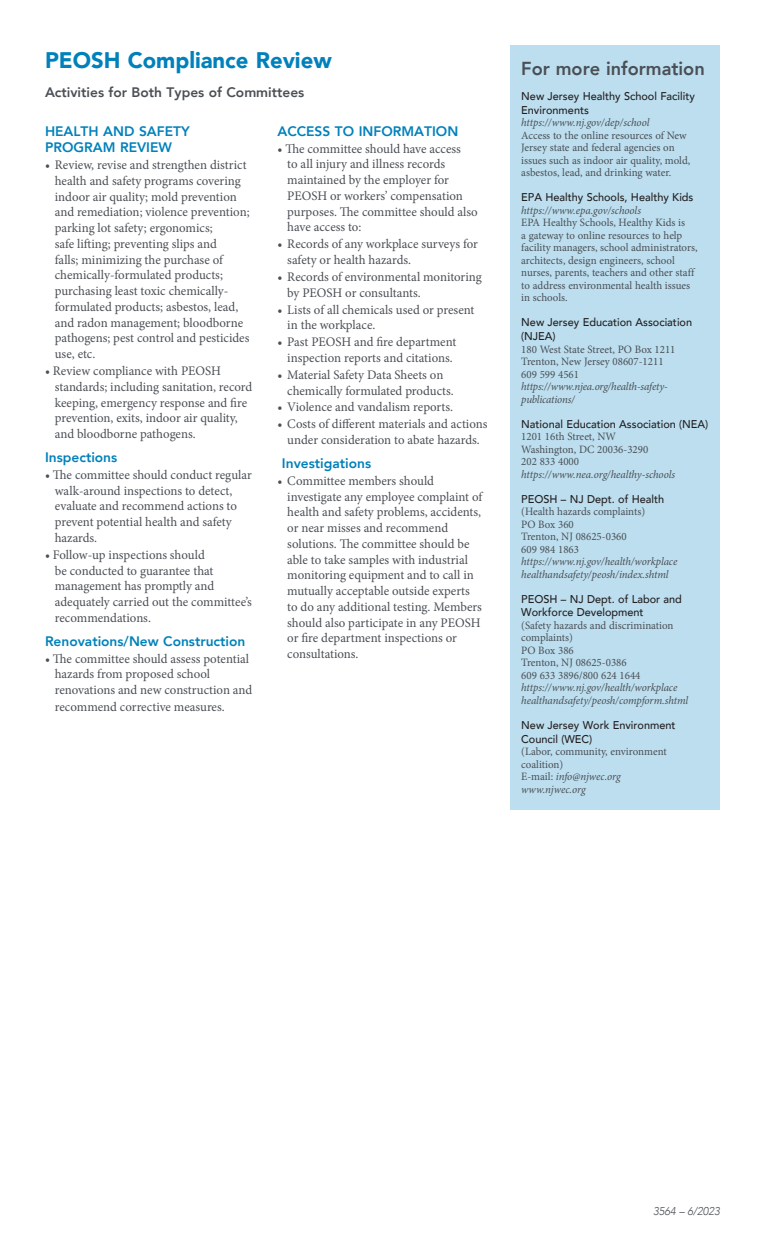
<style>
.page{position:relative;width:765px;height:1260px;background:#fff}
.page>*{position:absolute;margin:0;border:0;box-sizing:border-box;transform-origin:0 0}
.MAJOR_Subhead{font:900 22.5px "Avenir";color:#0081bb}
.internet_resouce_sub{font:800 18.75px "Avenir";color:#4a4f55}
.Sub_heads{font:800 13.75px/16.5px "Avenir";color:#0081bb}
.Sub_heads-2{font:800 13.75px "Avenir";color:#4a4f55}
._1st_bullet{font:13.12px/15.8px "Minion Pro";color:#4a4f55}
.internet_resource_te{font:11.25px/12.5px "Minion Pro";color:#4a4f55}
.URLs{font:italic 11.25px/12.5px "Minion Pro";letter-spacing:-.005em;color:#4a4f55}
.internet_resouce_sub-2{font:500 11.25px/13.8px "Avenir";color:#231f20}
.internet_resource_te-2{font:italic 11.25px "Minion Pro";letter-spacing:-.01em;color:#4a4f55}
.internet_resouce_sub-3{font:italic 300 11.25px "Avenir";color:#4a4f55}
.s1{font-style:normal}
</style>
<div class="page">
<div style="left:510px;top:45px;width:210px;height:764px;background:#bcdeee"></div>
<p class="MAJOR_Subhead" style="left:45px;top:40px;width:288px">PEOSH Compliance Review</p>
<p class="Sub_heads-2" style="left:45px;top:82px;width:261px">Activities for Both Types of Committees</p>
<p class="Sub_heads" style="left:45px;top:123px;width:146px">HEALTH AND SAFETY<br>PROGRAM REVIEW</p>
<p class="_1st_bullet" style="left:55px;top:157px;width:196px;text-indent:-10px">• Review, revise and strengthen district health and safety programs covering indoor air quality; mold prevention and remediation; violence prevention; parking lot safety; ergonomics;<br>safe lifting; preventing slips and<br>falls; minimizing the purchase of chemically-formulated products; purchasing least toxic chemically&shy;formulated products; asbestos, lead, and radon management; bloodborne pathogens; pest control and pesticides use, etc.</p>
<p class="_1st_bullet" style="left:55px;top:363px;width:199px;text-indent:-10px">• Review compliance with PEOSH standards; including sanitation, record keeping, emergency response and fire prevention, exits, indoor air quality, and bloodborne pathogens.</p>
<p class="Sub_heads" style="left:45px;top:449px;width:74px">Inspections</p>
<p class="_1st_bullet" style="left:55px;top:467px;width:198px;text-indent:-10px">• The committee should conduct regular walk-around inspections to detect, evaluate and recommend actions to prevent potential health and safety hazards.</p>
<p class="_1st_bullet" style="left:55px;top:547px;width:198px;text-indent:-10px">• Follow-up inspections should<br>be conducted to guarantee that management has promptly and adequately carried out the committee’s recommendations.</p>
<p class="Sub_heads" style="left:45px;top:633px;width:202px">Renovations/New Construction</p>
<p class="_1st_bullet" style="left:55px;top:651px;width:199px;text-indent:-10px">• The committee should assess potential hazards from proposed school renovations and new construction and recommend corrective measures.</p>
<p class="Sub_heads" style="left:278px;top:123px;width:182px">ACCESS TO INFORMATION</p>
<p class="_1st_bullet" style="left:287px;top:141px;width:192px;text-indent:-10px">• The committee should have access<br>to all injury and illness records maintained by the employer for<br>PEOSH or workers’ compensation purposes. The committee should also have access to:</p>
<p class="_1st_bullet" style="left:287px;top:236px;width:192px;text-indent:-10px">• Records of any workplace surveys for safety or health hazards.</p>
<p class="_1st_bullet" style="left:287px;top:269px;width:196px;text-indent:-10px">• Records of environmental monitoring by PEOSH or consultants.</p>
<p class="_1st_bullet" style="left:287px;top:302px;width:189px;text-indent:-10px">• Lists of all chemicals used or present in the workplace.</p>
<p class="_1st_bullet" style="left:278px;top:334px;width:180px;text-align:center">• Past PEOSH and fire department inspection reports and citations.</p>
<p class="_1st_bullet" style="left:287px;top:367px;width:168px;text-indent:-10px">• Material Safety Data Sheets on chemically formulated products.</p>
<p class="_1st_bullet" style="left:278px;top:399px;width:177px">• Violence and vandalism reports.</p>
<p class="_1st_bullet" style="left:278px;top:416px;width:212px;text-align:center">• Costs of different materials and actions under consideration to abate hazards.</p>
<p class="Sub_heads" style="left:282px;top:455px;width:91px">Investigations</p>
<p class="_1st_bullet" style="left:287px;top:473px;width:196px;text-indent:-10px">• Committee members should investigate any employee complaint of health and safety problems, accidents, or near misses and recommend solutions. The committee should be able to take samples with industrial monitoring equipment and to call in mutually acceptable outside experts to do any additional testing. Members should also participate in any PEOSH or fire department inspections or consultations.</p>
<p class="internet_resouce_sub" style="left:521px;top:54px;width:185px">For more information</p>
<p class="internet_resouce_sub-2" style="left:521px;top:89px;width:175px">New Jersey Healthy School Facility<br>Environments</p>
<p class="URLs" style="left:521px;top:116px;width:130px">https://www.nj.gov/dep/school</p>
<p class="internet_resource_te" style="left:521px;top:129px;width:170px">Access to the online resources of New Jersey state and federal agencies on issues such as indoor air quality, mold, asbestos, lead, and drinking water.</p>
<p class="internet_resouce_sub-2" style="left:521px;top:190px;width:174px">EPA Healthy Schools, Healthy Kids</p>
<p class="URLs" style="left:521px;top:204px;width:121px">https://www.epa.gov/schools</p>
<p class="internet_resource_te" style="left:521px;top:216px;width:178px">EPA Healthy Schools, Healthy Kids is<br>a gateway to online resources to help facility managers, school administrators, architects, design engineers, school nurses, parents, teachers and other staff to address environmental health issues in schools.</p>
<p class="internet_resouce_sub-2" style="left:521px;top:315px;width:172px">New Jersey Education Association (NJEA)</p>
<p class="internet_resource_te" style="left:521px;top:343px;width:156px">180 West State Street, PO Box 1211</p>
<p class="internet_resource_te" style="left:521px;top:355px;width:144px">Trenton, New Jersey 08607-1211</p>
<p class="internet_resource_te" style="left:521px;top:368px;width:59px">609 599 4561</p>
<p class="URLs" style="left:521px;top:380px;width:148px">https://www.njea.org/health-safety&shy;publications/</p>
<p class="internet_resouce_sub-2" style="left:521px;top:416px;width:189px">National Education Association (NEA)</p>
<p class="internet_resource_te" style="left:521px;top:430px;width:96px">1201 16th Street, NW</p>
<p class="internet_resource_te" style="left:521px;top:443px;width:129px">Washington, DC 20036-3290</p>
<p class="internet_resource_te" style="left:521px;top:455px;width:59px">202 833 4000</p>
<p class="URLs" style="left:521px;top:468px;width:155px">https://www.nea.org/healthy-schools</p>
<p class="internet_resouce_sub-2" style="left:521px;top:491px;width:145px">PEOSH – NJ Dept. of Health</p>
<p class="internet_resource_te" style="left:521px;top:505px;width:125px">(Health hazards complaints)</p>
<p class="internet_resource_te" style="left:521px;top:518px;width:54px">PO Box 360</p>
<p class="internet_resource_te" style="left:521px;top:530px;width:107px">Trenton, NJ 08625-0360</p>
<p class="internet_resource_te" style="left:521px;top:543px;width:59px">609 984 1863</p>
<p class="URLs" style="left:521px;top:555px;width:158px">https://www.nj.gov/health/workplace healthandsafety/peosh/index.shtml</p>
<p class="internet_resouce_sub-2" style="left:521px;top:591px;width:162px">PEOSH – NJ Dept. of Labor and<br>Workforce Development</p>
<p class="internet_resource_te" style="left:521px;top:619px;width:154px">(Safety hazards and discrimination complaints)</p>
<p class="internet_resource_te" style="left:521px;top:644px;width:54px">PO Box 386</p>
<p class="internet_resource_te" style="left:521px;top:656px;width:107px">Trenton, NJ 08625-0386</p>
<p class="internet_resource_te" style="left:521px;top:669px;width:121px">609 633 3896/800 624 1644</p>
<p class="URLs" style="left:521px;top:681px;width:168px">https://www.nj.gov/health/workplace healthandsafety/peosh/compform.shtml</p>
<p class="internet_resouce_sub-2" style="left:521px;top:717px;width:156px">New Jersey Work Environment<br>Council (WEC)</p>
<p class="internet_resource_te" style="left:521px;top:745px;width:147px">(Labor, community, environment coalition)</p>
<p class="internet_resource_te-2" style="left:521px;top:769px;width:101px"><span class="s1">E-mail:</span> info@njwec.org</p>
<p class="URLs" style="left:521px;top:783px;width:66px">www.njwec.org</p>
<p class="internet_resouce_sub-3" style="left:653px;top:1204px;width:68px">3564 – 6/2023</p>
</div>
